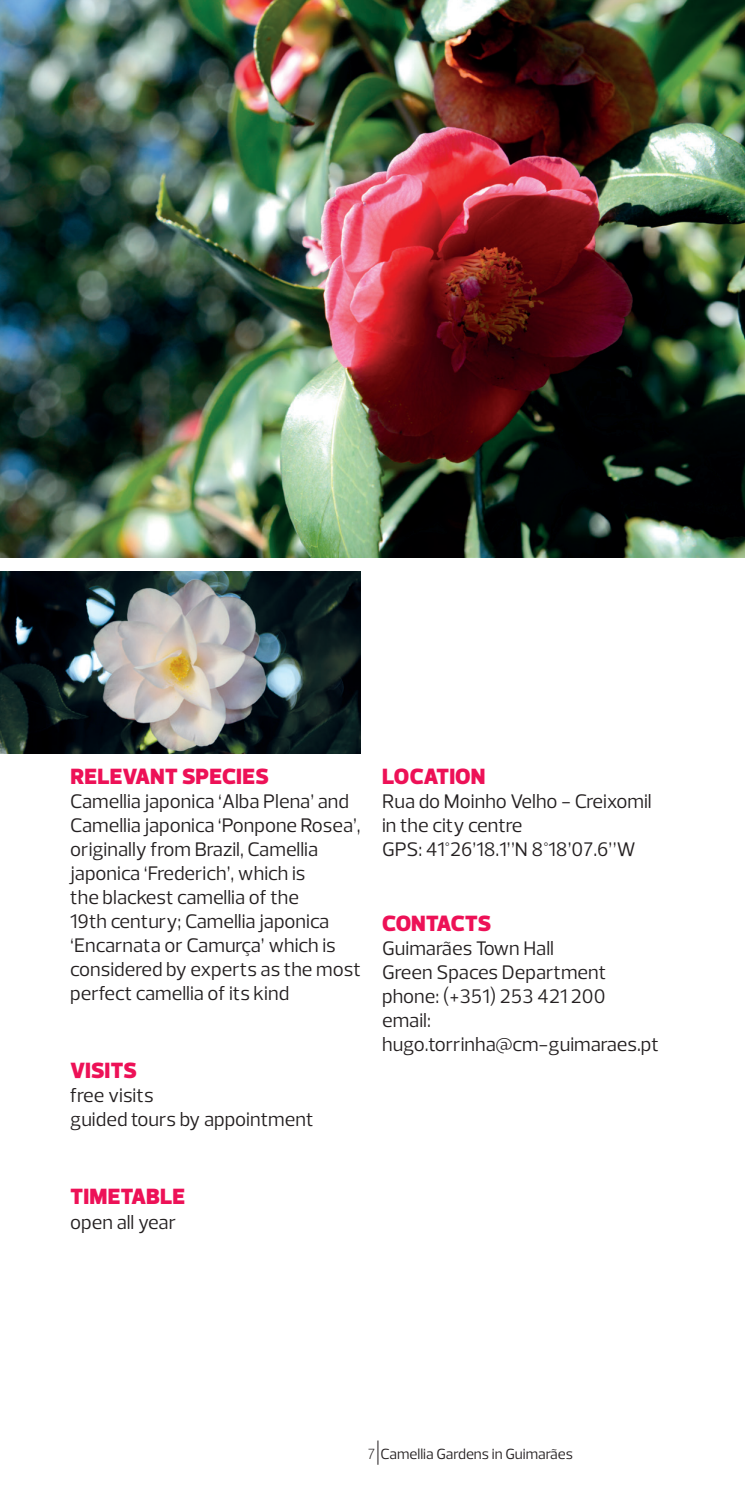
<style>
.page{position:relative;width:745px;height:1489px;background:#fff}
.page>*{position:absolute;margin:0;border:0;box-sizing:border-box;transform-origin:0 0}
.t1{font:900 22.5px "Prelo";letter-spacing:.01em;color:#ed1157}
.t2{font:20px/24px "Prelo";color:#231f20}
.t3{font:15px "Prelo";color:#231f20}
.s1{font-weight:300}
.s2{font-weight:300;font-size:27.5px}
</style>
<div class="page">
<img style="left:0;top:571px;width:361px;height:183px">
<img style="left:0;top:0;width:745px;height:557px">
<p class="t1" style="left:70px;top:763px;width:200px">RELEVANT SPECIES</p>
<p class="t2" style="left:70px;top:789px;width:292px">Camellia japonica ‘Alba Plena’ and<br>Camellia japonica ‘Ponpone Rosea’, originally from Brazil, Camellia japonica ‘Frederich’, which is<br>the blackest camellia of the<br>19th century; Camellia japonica ‘Encarnata or Camurça’ which is considered by experts as the most perfect camellia of its kind</p>
<p class="t1" style="left:70px;top:1057px;width:68px">VISITS</p>
<p class="t2" style="left:70px;top:1083px;width:245px">free visits<br>guided tours by appointment</p>
<p class="t1" style="left:382px;top:763px;width:105px">LOCATION</p>
<p class="t2" style="left:382px;top:789px;width:271px">Rua do Moinho Velho - Creixomil in the city centre<br>GPS: 41°26’18.1”N 8°18’07.6”W</p>
<p class="t1" style="left:382px;top:910px;width:110px">CONTACTS</p>
<p class="t2" style="left:382px;top:936px;width:278px">Guimarães Town Hall<br>Green Spaces Department phone: (+351) 253 421 200 email: hugo.torrinha@cm-guimaraes.pt</p>
<p class="t1" style="left:70px;top:1183px;width:116px">TIMETABLE</p>
<p class="t2" style="left:70px;top:1209px;width:107px">open all year</p>
<p class="t3" style="left:368px;top:1444px;width:207px"><span class="s1">7</span><span class="s2">|</span>Camellia Gardens in Guimarães</p>
</div>
